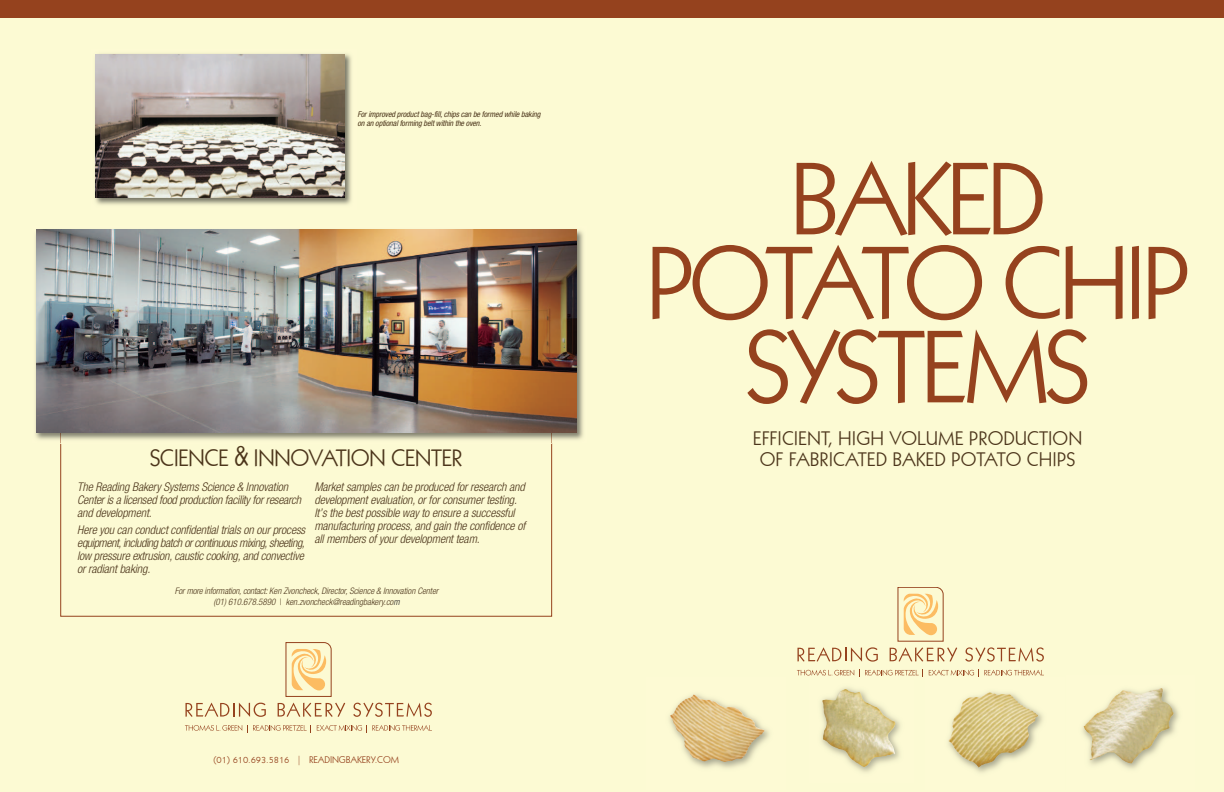
<style>
.page{position:relative;width:1224px;height:792px;background:#fcfad3}
.page>*{position:absolute;margin:0;border:0;box-sizing:border-box;transform-origin:0 0}
.t1{font:100px/84px "Geometric 231 BT Roman C";letter-spacing:-.06em;color:#95421e;text-align:center}
.t2{font:23px "Geometric 231 BT Roman C";letter-spacing:-.03em;color:#4c351b}
.t3{font:19px/21px "Geometric 231 BT Roman C";color:#4c351b;text-align:center}
.t4{font:italic 300 condensed 12px/13px "Helvetica Neue";letter-spacing:-.01em;color:#4c351b}
.t5{font:9.4px "Geometric 231 BT Roman C";letter-spacing:-.01em;color:#95421e}
.t6{font:italic 300 condensed 9px/11px "Helvetica Neue";color:#4c351b;text-align:center}
.t7{font:italic condensed 8px/9px "Helvetica Neue";letter-spacing:-.01em;color:#4c351b}
.s1{font-size:28px}
.s2{font-style:normal}
.s3{color:#231f20}
</style>
<div class="page">
<svg style="left:185px;top:703px;width:81px;height:14px"></svg>
<svg style="left:278px;top:703px;width:67px;height:14px"></svg>
<svg style="left:353px;top:703px;width:79px;height:14px"></svg>
<svg style="left:185px;top:725px;width:57px;height:6px"></svg>
<svg style="left:253px;top:725px;width:179px;height:7px"></svg>
<svg style="left:285px;top:642px;width:47px;height:55px"></svg>
<div style="left:0;top:0;width:1224px;height:18px;background:#95421e"></div>
<img style="left:669px;top:717px;width:100px;height:51px">
<img style="left:670px;top:694px;width:94px;height:68px">
<img style="left:973px;top:711px;width:70px;height:62px">
<img style="left:948px;top:692px;width:90px;height:76px">
<img style="left:1082px;top:687px;width:97px;height:82px">
<img style="left:1084px;top:688px;width:90px;height:75px">
<img style="left:821px;top:687px;width:79px;height:85px">
<img style="left:822px;top:689px;width:73px;height:68px">
<svg style="left:797px;top:647px;width:81px;height:15px"></svg>
<svg style="left:965px;top:647px;width:79px;height:15px"></svg>
<svg style="left:797px;top:670px;width:57px;height:6px"></svg>
<svg style="left:865px;top:670px;width:179px;height:7px"></svg>
<svg style="left:890px;top:587px;width:67px;height:75px"></svg>
<img style="left:95px;top:53px;width:257px;height:152px">
<img style="left:96px;top:54px;width:249px;height:144px">
<img style="left:35px;top:229px;width:549px;height:211px">
<img style="left:60px;top:432px;width:492px;height:11px">
<img style="left:36px;top:230px;width:540px;height:202px">
<p class="t7" style="left:358px;top:110px;width:184px">For improved product bag-fill, chips can be formed while baking on an optional forming belt within the oven.</p>
<h2 class="t2" style="left:150px;top:443px;width:314px">SCIENCE <span class="s1">&amp;</span> INNOVATION CENTER</h2>
<p class="t4" style="left:77px;top:481px;width:226px">The Reading Bakery Systems Science &amp; Innovation<br>Center is a licensed food production facility for research and development.</p>
<p class="t4" style="left:77px;top:524px;width:230px">Here you can conduct confidential trials on our process equipment, including batch or continuous mixing, sheeting, low pressure extrusion, caustic cooking, and convective or radiant baking.</p>
<p class="t4" style="left:314px;top:481px;width:212px">Market samples can be produced for research and development evaluation, or for consumer testing.<br>It’s the best possible way to ensure a successful manufacturing process, and gain the confidence of all members of your development team.</p>
<p class="t6" style="left:175px;top:586px;width:265px">For more information, contact: Ken Zvoncheck, Director, Science &amp; Innovation Center (01) 610.678.5890 <span class="s2">|</span> ken.zvoncheck@readingbakery.co<span class="s3">m</span></p>
<p class="t5" style="left:213px;top:753px;width:187px">(01) 610.693.5816 | READINGBAKERY.COM</p>
<h1 class="t1" style="left:645px;top:154px;width:547px">BAKED<br>POTATO CHIP<br>SYSTEMS</h1>
<h3 class="t3" style="left:753px;top:427px;width:331px">EFFICIENT, HIGH VOLUME PRODUCTION<br>OF FABRICATED BAKED POTATO CHIPS</h3>
</div>
